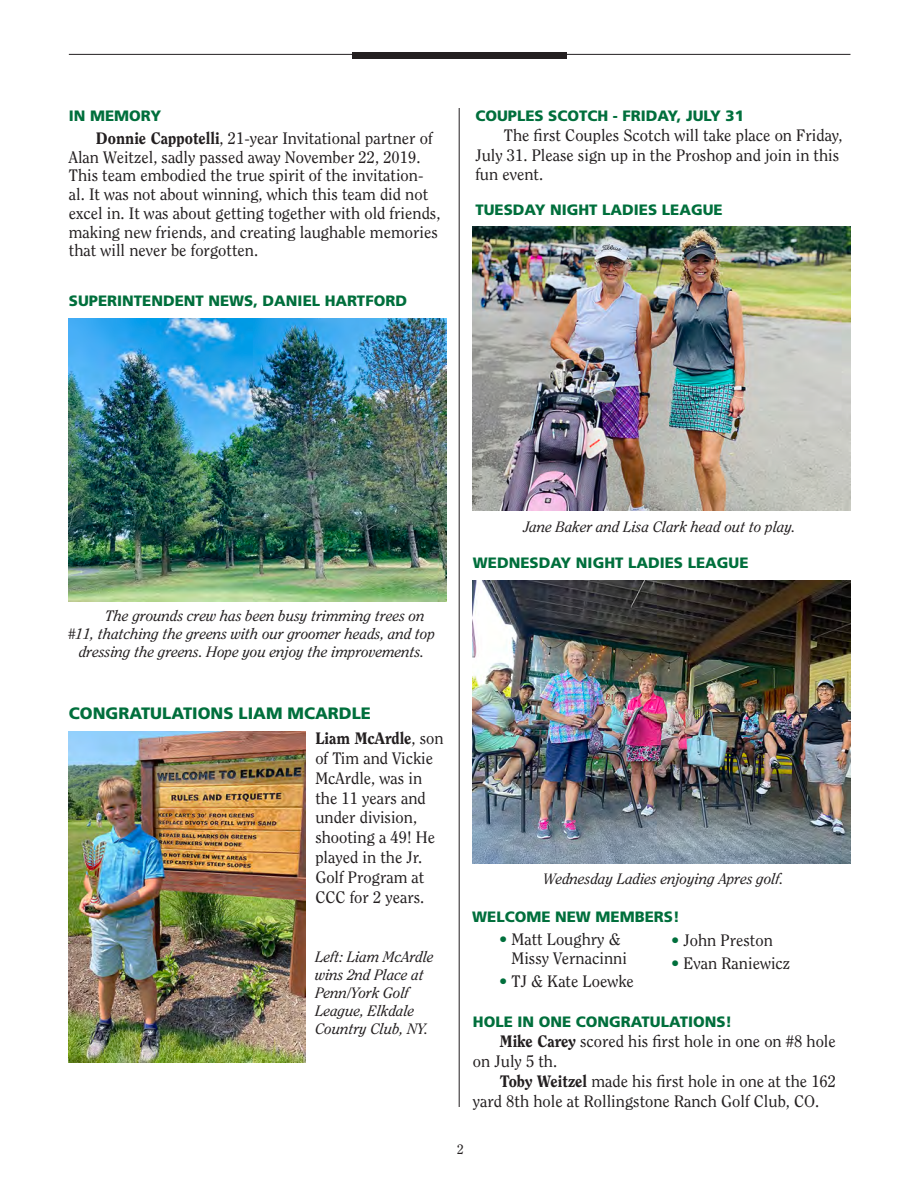
<style>
.page{position:relative;width:918px;height:1188px;background:#fff}
.page>*{position:absolute;margin:0;border:0;box-sizing:border-box;transform-origin:0 0}
.t1{font:16.5px/19.8px "Clearface";color:#231f20}
.t2{font:900 16.5px "Frutiger";color:#006f3c}
.t3{font:italic 15px/18px "Clearface";color:#231f20}
.t4{font:900 15px "Frutiger";color:#006f3c}
.t5{font:13.5px "Clearface";color:#231f20}
.s1{font-weight:800}
.s2{color:#006f3c}
</style>
<div class="page">
<hr style="left:69px;top:54px;width:781px;height:1px;background:#231f20">
<div style="left:352px;top:52px;width:215px;height:6px;background:#231f20"></div>
<hr style="left:459px;top:108px;width:1px;height:999px;background:#231f20">
<img style="left:472px;top:226px;width:378px;height:284px">
<img style="left:473px;top:580px;width:378px;height:284px">
<img style="left:68px;top:318px;width:378px;height:284px">
<img style="left:68px;top:731px;width:237px;height:331px">
<p class="t4" style="left:69px;top:107px;width:94px">IN MEMORY</p>
<p class="t1" style="left:69px;top:129px;width:373px;line-height:18.8px;text-indent:27px"><span class="s1">Donnie Cappotelli</span>, 21-year Invitational partner of Alan Weitzel, sadly passed away November 22, 2019.<br>This team embodied the true spirit of the invitation&shy;al. It was not about winning, which this team did not excel in. It was about getting together with old friends, making new friends, and creating laughable memories that will never be forgotten.</p>
<p class="t4" style="left:69px;top:291px;width:340px">SUPERINTENDENT NEWS, DANIEL HARTFORD</p>
<p class="t4" style="left:475px;top:107px;width:270px">COUPLES SCOTCH - FRIDAY, JULY 31</p>
<p class="t1" style="left:475px;top:125px;width:369px;text-indent:28px">The first Couples Scotch will take place on Friday,<br>July 31. Please sign up in the Proshop and join in this fun event.</p>
<p class="t4" style="left:475px;top:201px;width:249px">TUESDAY NIGHT LADIES LEAGUE</p>
<p class="t3" style="left:106px;top:606px;width:321px">The grounds crew has been busy trimming trees on</p>
<p class="t3" style="left:68px;top:624px;width:369px">#11, thatching the greens with our groomer heads, and top</p>
<p class="t3" style="left:79px;top:642px;width:347px">dressing the greens. Hope you enjoy the improvements.</p>
<p class="t3" style="left:524px;top:518px;width:273px">Jane Baker and Lisa Clark head out to play.</p>
<p class="t4" style="left:473px;top:554px;width:277px">WEDNESDAY NIGHT LADIES LEAGUE</p>
<p class="t2" style="left:69px;top:703px;width:304px">CONGRATULATIONS LIAM MCARDLE</p>
<p class="t1" style="left:315px;top:728px;width:130px"><span class="s1">Liam McArdle</span>, son of Tim and Vickie<br>McArdle, was in the 11 years and under division, shooting a 49! He played in the Jr.<br>Golf Program at<br>CCC for 2 years.</p>
<p class="t3" style="left:315px;top:948px;width:120px">Left: Liam McArdle wins 2nd Place at<br>Penn/York Golf<br>League, Elkdale<br>Country Club, NY.</p>
<p class="t3" style="left:544px;top:870px;width:242px">Wednesday Ladies enjoying Apres golf.</p>
<p class="t4" style="left:472px;top:908px;width:209px">WELCOME NEW MEMBERS!</p>
<p class="t1" style="left:499px;top:929px;width:123px"><span class="s2">•</span> Matt Loughry &amp;</p>
<p class="t1" style="left:512px;top:948px;width:117px">Missy Vernacinni</p>
<p class="t1" style="left:499px;top:971px;width:136px"><span class="s2">•</span> TJ &amp; Kate Loewke</p>
<p class="t1" style="left:671px;top:930px;width:103px"><span class="s2">•</span> John Preston</p>
<p class="t1" style="left:671px;top:953px;width:121px"><span class="s2">•</span> Evan Raniewicz</p>
<p class="t4" style="left:473px;top:1013px;width:261px">HOLE IN ONE CONGRATULATIONS!</p>
<p class="t1" style="left:473px;top:1031px;width:364px;text-indent:27px"><span class="s1">Mike Carey</span> scored his first hole in one on #8 hole on July 5 th.</p>
<p class="t1" style="left:473px;top:1071px;width:365px;text-indent:27px"><span class="s1">Toby Weitzel</span> made his first hole in one at the 162 yard 8th hole at Rollingstone Ranch Golf Club, CO.</p>
<p class="t5" style="left:457px;top:1141px;width:8px">2</p>
</div>
